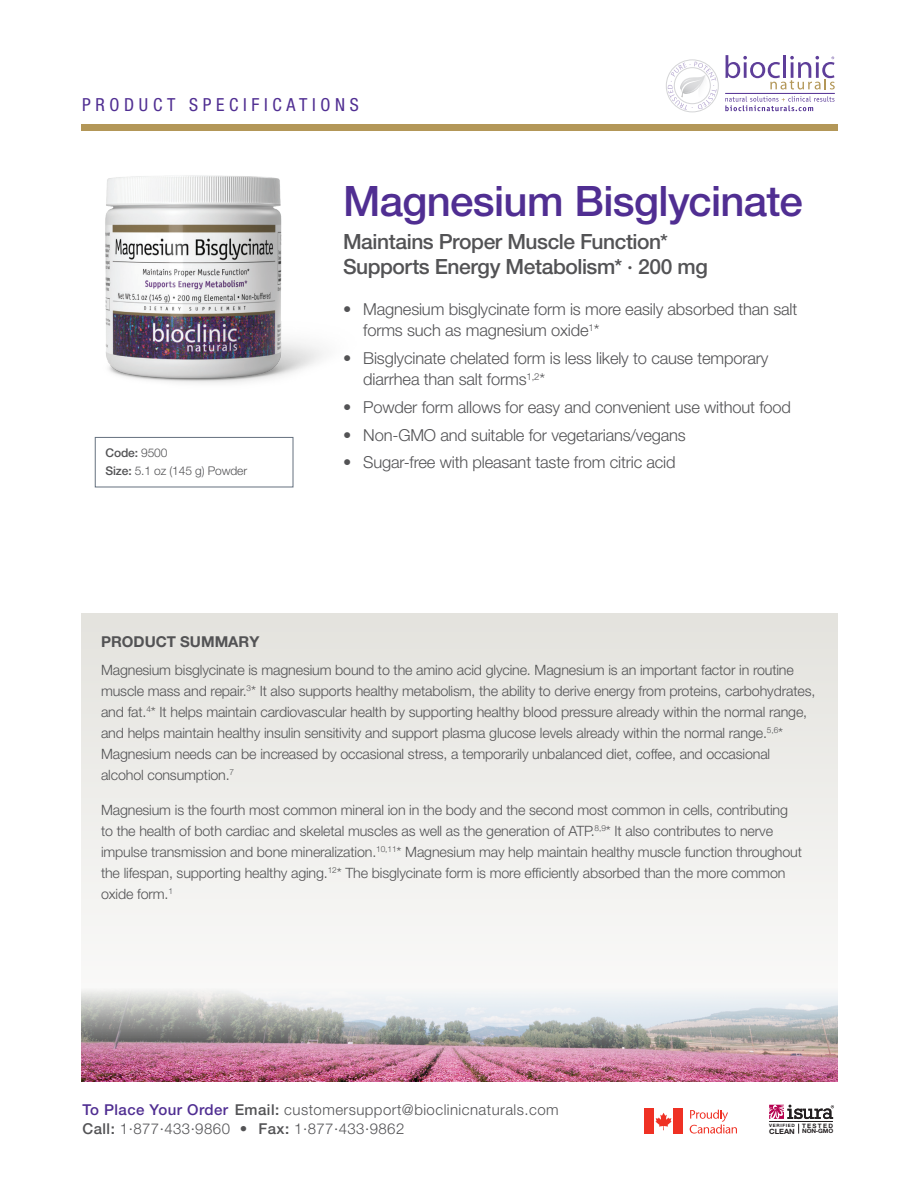
<style>
.page{position:relative;width:918px;height:1188px;background:#fff}
.page>*{position:absolute;margin:0;border:0;box-sizing:border-box;transform-origin:0 0}
.t1{font:500 42px "Helvetica Neue LT Pro";letter-spacing:-.015em;color:#502e92}
.t2{font:500 21px "Helvetica Neue LT Pro";letter-spacing:-.02em;color:#535355}
.t3{font:condensed 18px "Helvetica Neue LT Pro";letter-spacing:.26em;color:#502e92}
.t4{font:300 16.5px/21px "Helvetica Neue LT Pro";letter-spacing:-.01em;color:#535355}
.t5{font:300 15px/19.5px "Helvetica Neue LT Pro";letter-spacing:.03em;color:#535355}
.t6{font:700 15px "Helvetica Neue LT Pro";color:#535355}
.Body_text{font:300 14.25px/21px "Helvetica Neue LT Pro";letter-spacing:-.01em;color:#535355}
.t7{font:300 12px "Helvetica Neue LT Pro";letter-spacing:-.01em;color:#535355}
.t8{font:500 12px "Helvetica Neue LT Pro";color:#535355}
.t9{font:700 7.2px "Helvetica Neue LT Pro";color:#231f20;scale:1.04 1}
.t10{font:700 6px/5.8px "Helvetica Neue LT Pro";letter-spacing:.2em;color:#231f20;scale:1.04 1}
.t11{font:700 4.5px "Helvetica Neue LT Pro";letter-spacing:.14em;color:#231f20;scale:1.04 1}
.s1{font-weight:300}
.s2{font-weight:500}
.s3{font-weight:500;color:#502e92}
</style>
<div class="page">
<img style="left:81px;top:1079px;width:756px;height:2px">
<svg style="left:655px;top:1113px;width:17px;height:17px"></svg>
<div style="left:644px;top:1109px;width:10px;height:25px;background:#ef3124"></div>
<div style="left:673px;top:1109px;width:10px;height:25px;background:#ef3124"></div>
<svg style="left:690px;top:1110px;width:47px;height:24px"></svg>
<div style="left:81px;top:124px;width:756px;height:7px;background:#b39758"></div>
<hr style="left:725px;top:93px;width:110px;height:1px;background:#502e92">
<svg style="left:725px;top:96px;width:109px;height:15px"></svg>
<svg style="left:725px;top:55px;width:110px;height:35px"></svg>
<div style="left:666px;top:60px;width:53px;height:52px;border:1px solid #a8a9ad;border-radius:50%"></div>
<svg style="left:668px;top:62px;width:49px;height:48px"></svg>
<svg style="left:81px;top:613px;width:756px;height:466px;fill:#ecece9"></svg>
<svg style="left:769px;top:1104px;width:65px;height:30px"></svg>
<div style="left:95px;top:437px;width:198px;height:50px;border:1px solid #65717f"></div>
<img style="left:105px;top:175px;width:219px;height:208px">
<p class="t3" style="left:82px;top:94px;width:278px">PRODUCT SPECIFICATIONS</p>
<p class="t8" style="left:105px;top:446px;width:64px">Code: <span class="s1">9500</span></p>
<p class="t7" style="left:105px;top:464px;width:143px"><span class="s2">Size:</span> 5.1 oz (145 g) Powder</p>
<p class="t1" style="left:343px;top:176px;width:461px">Magnesium Bisglycinate</p>
<p class="t2" style="left:343px;top:229px;width:327px">Maintains Proper Muscle Function*</p>
<p class="t2" style="left:343px;top:254px;width:366px">Supports Energy Metabolism* · 200 mg</p>
<p class="t4" style="left:363px;top:299px;width:436px;text-indent:-20px">• Magnesium bisglycinate form is more easily absorbed than salt forms such as magnesium oxide<sup>1</sup>*</p>
<p class="t4" style="left:363px;top:347px;width:407px;text-indent:-20px">• Bisglycinate chelated form is less likely to cause temporary diarrhea than salt forms<sup>1,2</sup>*</p>
<p class="t4" style="left:343px;top:396px;width:450px">• Powder form allows for easy and convenient use without food</p>
<p class="t4" style="left:343px;top:424px;width:344px">• Non-GMO and suitable for vegetarians/vegans</p>
<p class="t4" style="left:343px;top:452px;width:334px">• Sugar-free with pleasant taste from citric acid</p>
<p class="t6" style="left:101px;top:633px;width:160px">PRODUCT SUMMARY</p>
<p class="Body_text" style="left:101px;top:659px;width:716px">Magnesium bisglycinate is magnesium bound to the amino acid glycine. Magnesium is an important factor in routine muscle mass and repair.<sup>3</sup>* It also supports healthy metabolism, the ability to derive energy from proteins, carbohydrates, and fat.<sup>4</sup>* It helps maintain cardiovascular health by supporting healthy blood pressure already within the normal range, and helps maintain healthy insulin sensitivity and support plasma glucose levels already within the normal range.<sup>5,6</sup>* Magnesium needs can be increased by occasional stress, a temporarily unbalanced diet, coffee, and occasional alcohol consumption.<sup>7</sup></p>
<p class="Body_text" style="left:101px;top:799px;width:702px">Magnesium is the fourth most common mineral ion in the body and the second most common in cells, contributing to the health of both cardiac and skeletal muscles as well as the generation of ATP.<sup>8,9</sup>* It also contributes to nerve impulse transmission and bone mineralization.<sup>10,11</sup>* Magnesium may help maintain healthy muscle function throughout the lifespan, supporting healthy aging.<sup>12</sup>* The bisglycinate form is more efficiently absorbed than the more common oxide form.<sup>1</sup></p>
<p class="t5" style="left:82px;top:1099px;width:478px"><span class="s3">To Place Your Order</span> <span class="s2">Email:</span> customersupport@bioclinicnaturals.com<br><span class="s2">Call:</span> 1·877·433·9860 • <span class="s2">Fax:</span> 1·877·433·9862</p>
<p class="t11" style="left:769px;top:1123px;width:26px">VERIFIED</p>
<p class="t9" style="left:769px;top:1127px;width:26px">CLEAN</p>
<p class="t10" style="left:802px;top:1122px;width:31px">TESTED<br>NON-GMO</p>
</div>
